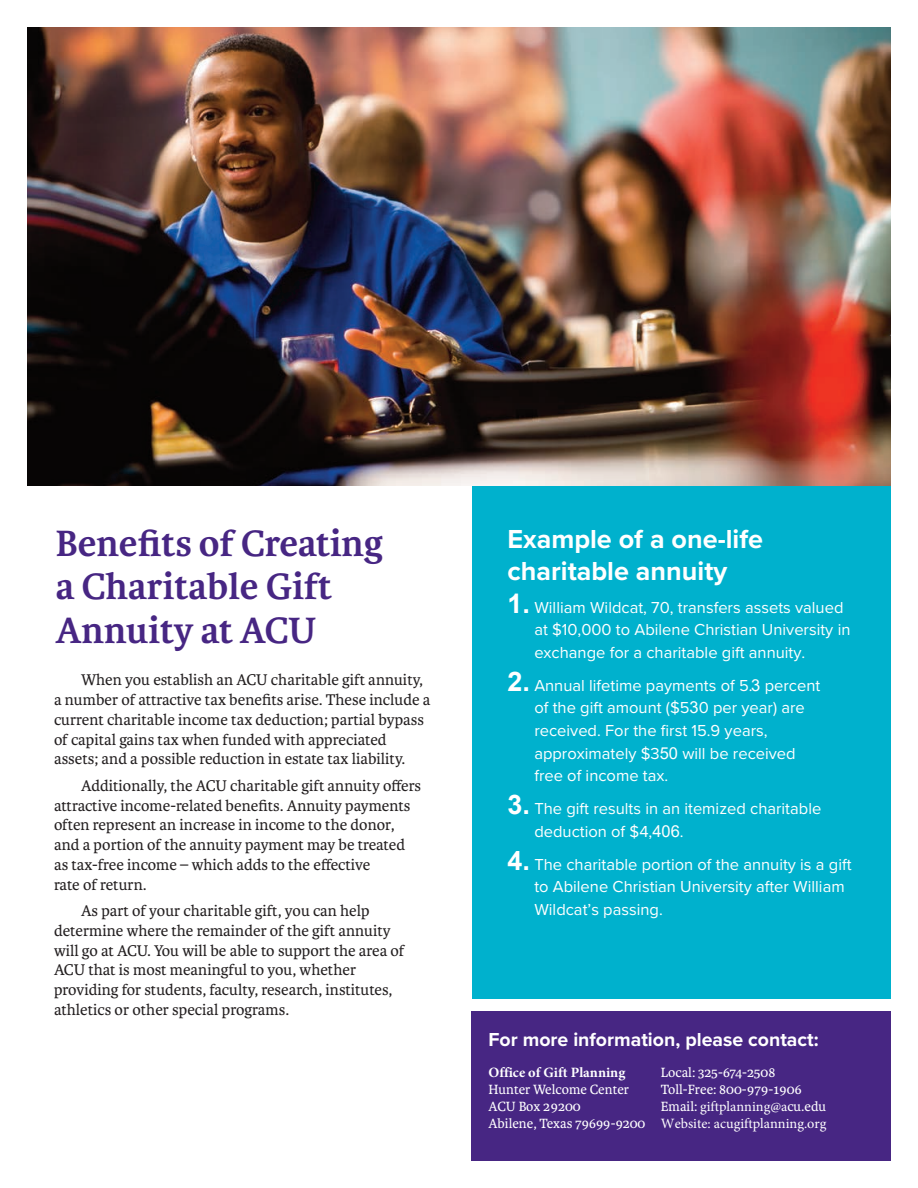
<style>
.page{position:relative;width:918px;height:1188px;background:#fff}
.page>*{position:absolute;margin:0;border:0;box-sizing:border-box;transform-origin:0 0}
.t1{font:700 39px/43.5px "Karmina";color:#472683}
.t2{font:700 27px/32.4px "Proxima Nova";color:#fff}
.t3{font:700 19.5px "Proxima Nova";color:#fff}
.t4{font:16.5px/19.8px "Karmina";color:#231f20}
.t5{font:16.5px/22.5px "Proxima Nova";color:#fff}
.t6{font:14.25px/17px "Minion Pro";color:#fff;text-align:right}
.t7{font:14.25px/17px "Karmina";color:#fff}
.t8{font:700 14.25px "Minion Pro";color:#fff}
.s1{font-family:"Arial";font-weight:700;font-size:27px}
.s2{font-family:"Arial"}
.s3{font-family:"Karmina"}
</style>
<div class="page">
<div style="left:472px;top:1011px;width:419px;height:150px;background:#472683"></div>
<img style="left:27px;top:27px;width:864px;height:459px">
<div style="left:472px;top:486px;width:419px;height:512px;background:#00b1cd"></div>
<h1 class="t1" style="left:55px;top:525px;width:329px">Benefits of Creating a Charitable Gift<br>Annuity at ACU</h1>
<p class="t4" style="left:54px;top:671px;width:378px;text-indent:27px">When you establish an ACU charitable gift annuity, a number of attractive tax benefits arise. These include a current charitable income tax deduction; partial bypass of capital gains tax when funded with appreciated assets; and a possible reduction in estate tax liability.</p>
<p class="t4" style="left:54px;top:777px;width:369px;text-indent:27px">Additionally, the ACU charitable gift annuity offers attractive income-related benefits. Annuity payments often represent an increase in income to the donor, and a portion of the annuity payment may be treated as tax-free income – which adds to the effective<br>rate of return.</p>
<p class="t4" style="left:54px;top:902px;width:352px;text-indent:27px">As part of your charitable gift, you can help determine where the remainder of the gift annuity will go at ACU. You will be able to support the area of ACU that is most meaningful to you, whether providing for students, faculty, research, institutes, athletics or other special programs.</p>
<h2 class="t2" style="left:507px;top:524px;width:257px">Example of a one-life charitable annuity</h2>
<p class="t5" style="left:534px;top:597px;width:318px;text-indent:-27px"><span class="s1">1.</span> William Wildcat, 70, transfers assets valued at $10,000 to Abilene Christian University in exchange for a charitable gift annuity.</p>
<p class="t5" style="left:534px;top:675px;width:288px;text-indent:-27px"><span class="s1">2.</span> Annual lifetime payments of 5.<span class="s2">3</span> percent of the gift amount ($5<span class="s2">3</span>0 per year) are received. For the first 15.9 years, approximately $3<span class="s2">50</span> will be received free of income tax.</p>
<p class="t5" style="left:534px;top:798px;width:289px;text-indent:-27px"><span class="s1">3.</span> The gift results in an itemized charitable deduction of $4,<span class="s2">406</span>.</p>
<p class="t5" style="left:534px;top:854px;width:319px;text-indent:-27px"><span class="s1">4.</span> The charitable portion of the annuity is a gift to Abilene Christian University after William<br>Wildcat’s passing.</p>
<p class="t3" style="left:488px;top:1031px;width:332px">For more information, please contact:</p>
<p class="t8" style="left:488px;top:1062px;width:138px">Office of Gift Planning</p>
<p class="t7" style="left:488px;top:1082px;width:142px">Hunter Welcome Center<br>ACU Box 29200</p>
<p class="t7" style="left:661px;top:1065px;width:143px">Local: 325-674-2508<br>Toll-Free: 800-979-1906</p>
<p class="t6" style="left:488px;top:1098px;width:340px"><span class="s3">Email:</span> giftplanning@a<span class="s3">cu.edu<br>Abilene, Texas 79699-9200</span> Website: acugiftplanning.org</p>
</div>
